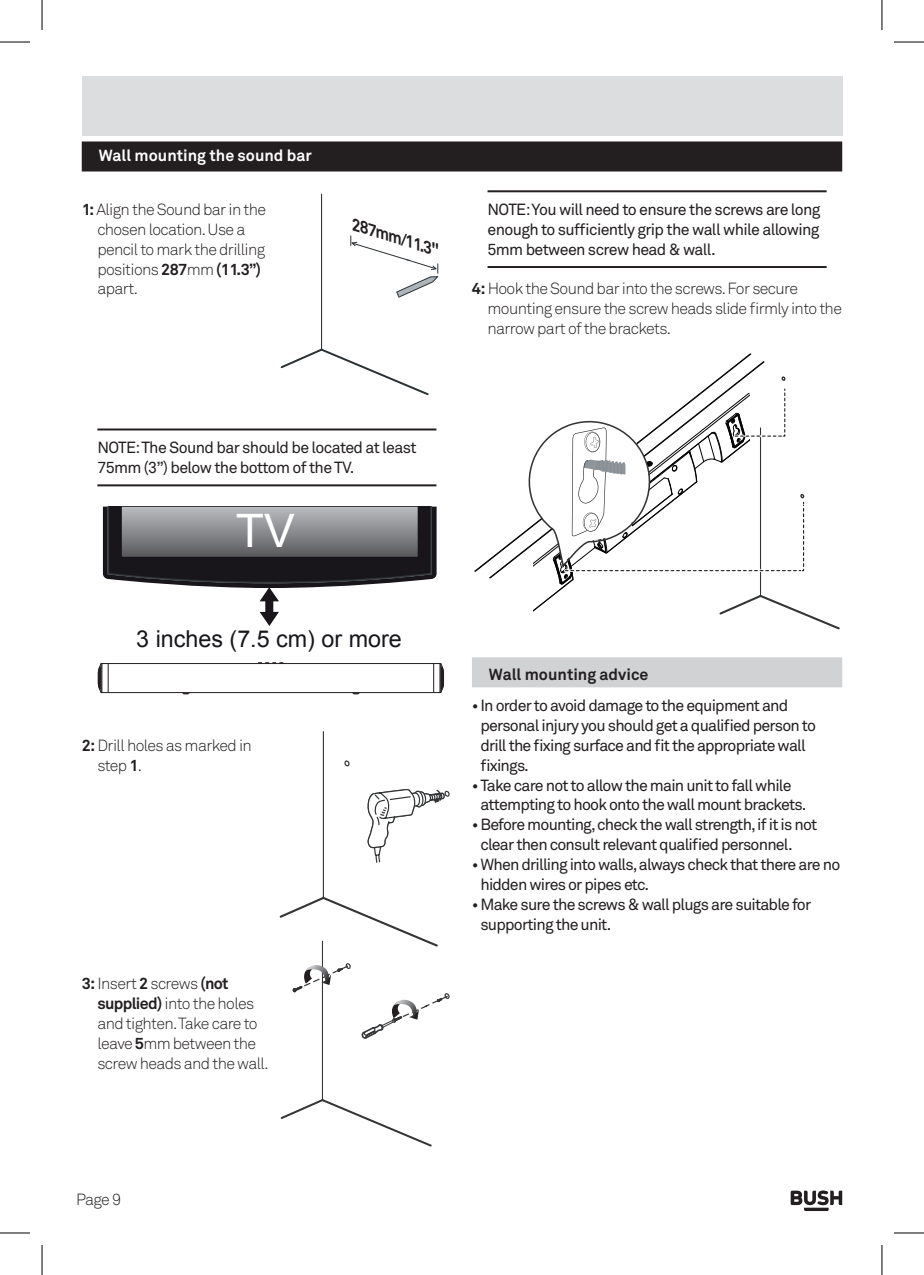
<style>
.page{position:relative;width:924px;height:1275px;background:#fff}
.page>*{position:absolute;margin:0;border:0;box-sizing:border-box;transform-origin:0 0}
.t1{font:46.2px "Arial";color:#fff}
.t2{font:23.2px "Arial";color:#18161b}
.t3{font:italic 700 16.8px "Akkurat Pro";color:#231f20;scale:.95 1}
.t4{font:16px/19.8px "Akkurat Pro";letter-spacing:-.05em;color:#231f20}
.t5{font:300 16px/19.8px "Akkurat Pro";letter-spacing:-.04em;color:#231f20}
.t6{font:700 16px "Akkurat Pro";color:#fff}
.t7{font:700 16px "Akkurat Pro";color:#231f20}
.s1{font-weight:700}
</style>
<div class="page">
<div style="left:82px;top:76px;width:759px;height:60px;background:#dcdddf"></div>
<svg style="left:790px;top:1190px;width:51px;height:21px"></svg>
<div style="left:82px;top:141px;width:759px;height:30px;background:#231f20"></div>
<hr style="left:97px;top:428px;width:339px;height:2px;background:#231f20">
<hr style="left:97px;top:484px;width:339px;height:2px;background:#231f20">
<svg style="left:103px;top:506px;width:333px;height:120px"></svg>
<svg style="left:98px;top:662px;width:346px;height:32px"></svg>
<hr style="left:487px;top:190px;width:339px;height:2px;background:#231f20">
<hr style="left:487px;top:266px;width:339px;height:2px;background:#231f20">
<div style="left:471px;top:657px;width:370px;height:30px;background:#d1d2d4"></div>
<svg style="left:520px;top:356px;width:320px;height:274px"></svg>
<svg style="left:350px;top:236px;width:88px;height:62px"></svg>
<hr style="left:321px;top:194px;width:1px;height:156px;background:#2a3033">
<svg style="left:280px;top:347px;width:149px;height:49px"></svg>
<hr style="left:323px;top:731px;width:1px;height:167px;background:#323436">
<svg style="left:279px;top:895px;width:159px;height:53px"></svg>
<svg style="left:344px;top:760px;width:106px;height:103px"></svg>
<hr style="left:322px;top:941px;width:1px;height:159px;background:#323436">
<svg style="left:280px;top:1097px;width:152px;height:50px"></svg>
<svg style="left:292px;top:961px;width:59px;height:31px"></svg>
<svg style="left:361px;top:993px;width:89px;height:46px"></svg>
<hr style="left:0;top:42px;width:30px;height:1px;background:#000">
<hr style="left:893px;top:42px;width:30px;height:1px;background:#000">
<hr style="left:0;top:1232px;width:30px;height:1px;background:#000">
<hr style="left:893px;top:1232px;width:30px;height:1px;background:#000">
<hr style="left:42px;top:0;width:1px;height:30px;background:#000">
<hr style="left:42px;top:1245px;width:1px;height:30px;background:#000">
<hr style="left:881px;top:0;width:1px;height:30px;background:#000">
<hr style="left:881px;top:1245px;width:1px;height:30px;background:#000">
<p class="t6" style="left:99px;top:146px;width:214px">Wall mounting the sound bar</p>
<p class="t5" style="left:97px;top:200px;width:170px;text-indent:-16px"><span class="s1">1:</span> Align the Sound bar in the chosen location. Use a pencil to mark the drilling positions <span class="s1">287</span>mm <span class="s1">(11.3”) </span>apart.</p>
<p class="t3" style="left:356px;top:214px;width:97px;rotate:17deg">287mm/11.3"</p>
<p class="t4" style="left:487px;top:200px;width:334px;text-align:justify">NOTE: You will need to ensure the screws are long enough to sufficiently grip the wall while allowing 5mm between screw head &amp; wall.</p>
<p class="t5" style="left:487px;top:279px;width:356px;text-indent:-16px"><span class="s1">4:</span> Hook the Sound bar into the screws. For secure mounting ensure the screw heads slide firmly into the narrow part of the brackets.</p>
<p class="t4" style="left:97px;top:438px;width:320px">NOTE: The Sound bar should be located at least<br>75mm (3”) below the bottom of the TV.</p>
<h1 class="t1" style="left:236px;top:501px;width:60px">TV</h1>
<h2 class="t2" style="left:136px;top:623px;width:267px">3 inches (7.5 cm) or more</h2>
<p class="t5" style="left:97px;top:735px;width:156px;text-indent:-16px"><span class="s1">2:</span> Drill holes as marked in step <span class="s1">1</span>.</p>
<p class="t5" style="left:97px;top:974px;width:170px;text-indent:-16px"><span class="s1">3:</span> Insert <span class="s1">2</span> screws <span class="s1">(not supplied)</span> into the holes and tighten. Take care to leave <span class="s1">5</span>mm between the screw heads and the wall.</p>
<p class="t7" style="left:488px;top:664px;width:161px">Wall mounting advice</p>
<p class="t4" style="left:480px;top:696px;width:337px;text-indent:-8px">•In order to avoid damage to the equipment and personal injury you should get a qualified person to drill the fixing surface and fit the appropriate wall fixings.</p>
<p class="t4" style="left:480px;top:775px;width:324px;text-indent:-8px">•Take care not to allow the main unit to fall while attempting to hook onto the wall mount brackets.</p>
<p class="t4" style="left:480px;top:815px;width:338px;text-indent:-8px">•Before mounting, check the wall strength, if it is not clear then consult relevant qualified personnel.</p>
<p class="t4" style="left:480px;top:855px;width:361px;text-indent:-8px">•When drilling into walls, always check that there are no hidden wires or pipes etc.</p>
<p class="t4" style="left:480px;top:894px;width:332px;text-indent:-8px">•Make sure the screws &amp; wall plugs are suitable for supporting the unit.</p>
<p class="t5" style="left:76px;top:1189px;width:47px">Page 9</p>
</div>
